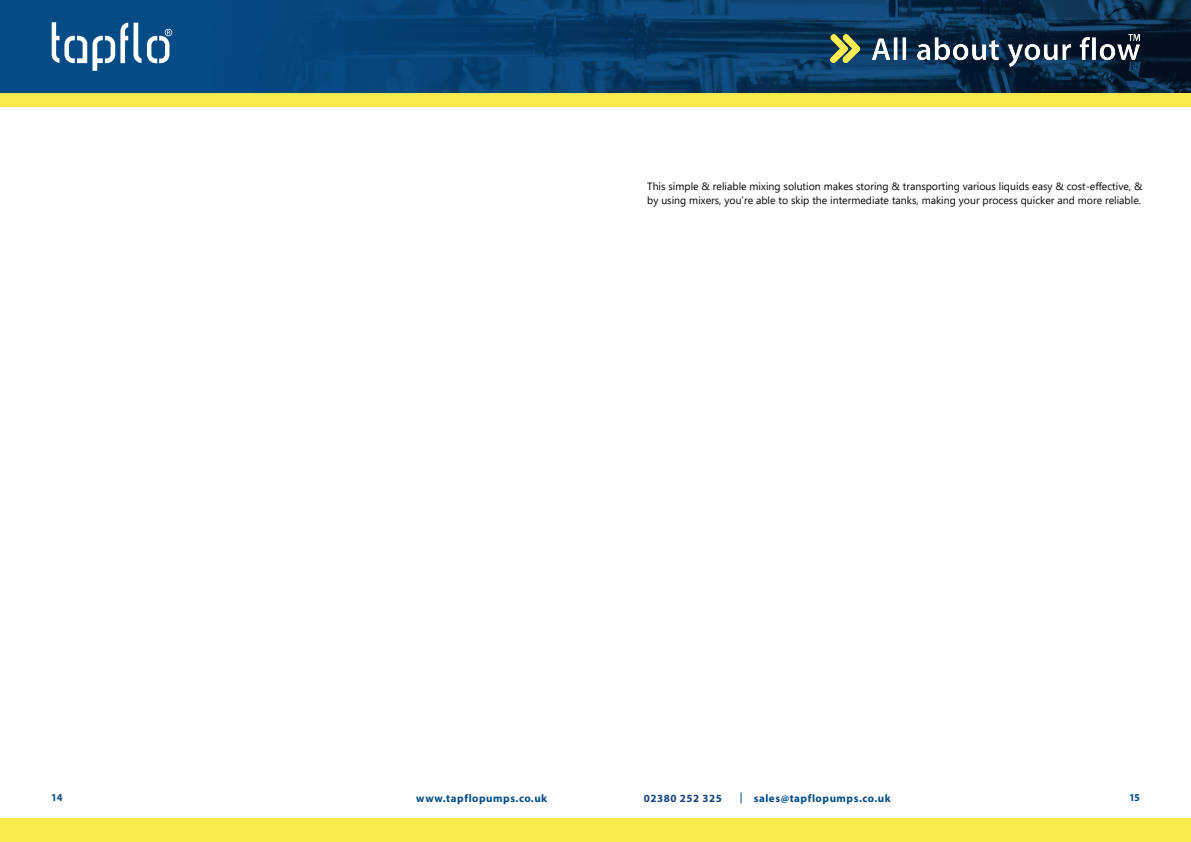
<style>
.page{position:relative;width:1191px;height:842px;background:#fff}
.page>*{position:absolute;margin:0;border:0;box-sizing:border-box;transform-origin:0 0}
.t1{font:700 11px "Myriad Pro";letter-spacing:.05em;color:#004b87}
.t2{font:700 11px "Myriad Pro";letter-spacing:.05em;color:#134380}
.t3{font:10.5px/14px "Segoe UI";color:#000}
.t4{font:700 10.5px "Myriad Pro";color:#054b86}
</style>
<div class="page">
<svg style="left:1144px;top:0;width:47px;height:93px;background:#071c31"></svg>
<svg style="left:0;top:0;width:1144px;height:93px;background:#083f6e"></svg>
<div style="left:0;top:93px;width:1191px;height:14px;background:#f6ea4d"></div>
<div style="left:0;top:818px;width:1191px;height:24px;background:#f6ea4d"></div>
<img style="left:830px;top:34px;width:310px;height:33px">
<svg style="left:51px;top:22px;width:121px;height:49px"></svg>
<p class="t3" style="left:647px;top:178px;width:497px">This simple &amp; reliable mixing solution makes storing &amp; transporting various liquids easy &amp; cost-effective, &amp; by using mixers, you’re able to skip the intermediate tanks, making your process quicker and more reliable.</p>
<p class="t4" style="left:51px;top:790px;width:13px">14</p>
<p class="t1" style="left:416px;top:791px;width:132px">www.tapflopumps.co.uk</p>
<p class="t2" style="left:643px;top:791px;width:80px">02380 252 325</p>
<p class="t1" style="left:753px;top:791px;width:138px">sales@tapflopumps.co.uk</p>
<p class="t4" style="left:1129px;top:790px;width:12px">15</p>
</div>
